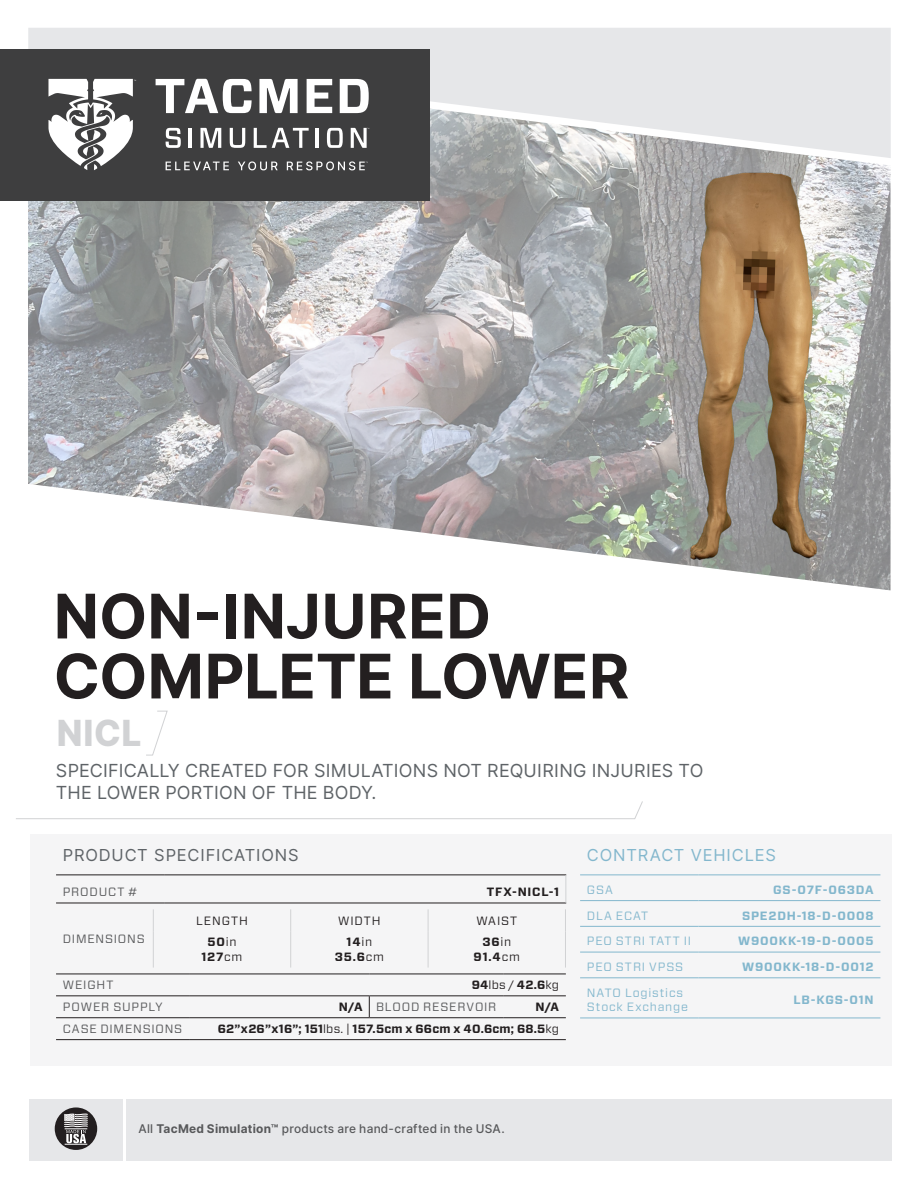
<style>
.page{position:relative;width:918px;height:1188px;background:#fff}
.page>*{position:absolute;margin:0;border:0;box-sizing:border-box;transform-origin:0 0}
.t1{font:700 61.5px "Inter";letter-spacing:.005em;color:#231f20}
.t2{font:800 36px "Inter";color:#d1d2d4}
.t3{font:18px/21.6px "Inter";letter-spacing:.015em;color:#5e6367}
.t4{font:16.5px "Inter";letter-spacing:.05em;color:#5e6367}
.t5{font:16.5px "Inter";letter-spacing:.05em;color:#83b7cd}
.t6{font:700 12px/14.4px "Forza";letter-spacing:.025em;color:#231f20;text-align:center}
.t7{font:700 12px "Forza";letter-spacing:.07em;color:#83b7cd}
.t8{font:12px "Forza";letter-spacing:.065em;color:#57585a}
.t9{font:12px/14.4px "Forza";letter-spacing:.075em;color:#83b7cd}
.t10{font:500 12px "Inter";letter-spacing:.02em;color:#57585a}
.t11{font:12px "Forza";letter-spacing:.08em;color:#231f20}
.s1{font-weight:400}
.s2{font-weight:700}
</style>
<div class="page">
<img style="left:28px;top:158px;width:863px;height:432px">
<img style="left:690px;top:173px;width:126px;height:386px">
<svg style="left:28px;top:28px;width:863px;height:130px;background:#e0e1e3"></svg>
<div style="left:0;top:49px;width:429px;height:151px;background:#3e3e3f"></div>
<svg style="left:146px;top:710px;width:22px;height:46px"></svg>
<svg style="left:16px;top:801px;width:627px;height:18px"></svg>
<div style="left:126px;top:1099px;width:766px;height:61px;background:#e6e7e9"></div>
<div style="left:29px;top:1099px;width:94px;height:61px;background:#e6e7e9"></div>
<div style="left:55px;top:1107px;width:42px;height:43px;background:#231f20;border-radius:50%"></div>
<svg style="left:64px;top:1113px;width:24px;height:32px"></svg>
<svg style="left:166px;top:162px;width:63px;height:8px"></svg>
<svg style="left:238px;top:161px;width:40px;height:9px"></svg>
<svg style="left:156px;top:79px;width:96px;height:34px"></svg>
<svg style="left:259px;top:79px;width:39px;height:34px"></svg>
<svg style="left:307px;top:79px;width:25px;height:34px"></svg>
<svg style="left:340px;top:79px;width:29px;height:34px"></svg>
<svg style="left:166px;top:128px;width:15px;height:20px"></svg>
<hr style="left:189px;top:128px;width:3px;height:20px;background:#fff">
<svg style="left:200px;top:128px;width:21px;height:20px"></svg>
<svg style="left:230px;top:128px;width:15px;height:20px"></svg>
<svg style="left:254px;top:128px;width:55px;height:20px"></svg>
<hr style="left:316px;top:128px;width:3px;height:20px;background:#fff">
<svg style="left:327px;top:128px;width:16px;height:20px"></svg>
<svg style="left:351px;top:128px;width:18px;height:20px"></svg>
<svg style="left:49px;top:79px;width:87px;height:91px"></svg>
<svg style="left:287px;top:161px;width:81px;height:9px"></svg>
<div style="left:30px;top:835px;width:862px;height:231px;background:#f5f5f6"></div>
<hr style="left:56px;top:875px;width:108px;height:1px;background:#231f20">
<hr style="left:56px;top:903px;width:108px;height:1px;background:#231f20">
<hr style="left:164px;top:875px;width:402px;height:1px;background:#231f20">
<hr style="left:164px;top:903px;width:402px;height:1px;background:#231f20">
<svg style="left:565px;top:875px;width:1px;height:28px"></svg>
<svg style="left:153px;top:909px;width:1px;height:22px"></svg>
<svg style="left:290px;top:909px;width:1px;height:22px"></svg>
<svg style="left:428px;top:909px;width:1px;height:22px"></svg>
<svg style="left:565px;top:909px;width:1px;height:22px"></svg>
<hr style="left:153px;top:931px;width:1px;height:37px;background:#d1d2d4">
<hr style="left:290px;top:931px;width:1px;height:37px;background:#d1d2d4">
<hr style="left:428px;top:931px;width:1px;height:37px;background:#d1d2d4">
<hr style="left:565px;top:931px;width:1px;height:37px;background:#d1d2d4">
<hr style="left:56px;top:974px;width:133px;height:1px;background:#231f20">
<hr style="left:189px;top:974px;width:180px;height:1px;background:#231f20">
<hr style="left:369px;top:974px;width:134px;height:1px;background:#231f20">
<hr style="left:503px;top:974px;width:63px;height:1px;background:#231f20">
<hr style="left:56px;top:995px;width:133px;height:1px;background:#231f20">
<hr style="left:189px;top:995px;width:180px;height:1px;background:#231f20">
<hr style="left:369px;top:995px;width:134px;height:1px;background:#231f20">
<svg style="left:369px;top:996px;width:1px;height:21px"></svg>
<hr style="left:503px;top:995px;width:63px;height:1px;background:#231f20">
<hr style="left:56px;top:1017px;width:133px;height:1px;background:#231f20">
<hr style="left:189px;top:1017px;width:180px;height:1px;background:#231f20">
<hr style="left:369px;top:1017px;width:134px;height:1px;background:#231f20">
<hr style="left:503px;top:1017px;width:63px;height:1px;background:#231f20">
<hr style="left:56px;top:1039px;width:133px;height:1px;background:#231f20">
<hr style="left:189px;top:1039px;width:180px;height:1px;background:#231f20">
<hr style="left:369px;top:1039px;width:134px;height:1px;background:#231f20">
<hr style="left:503px;top:1039px;width:63px;height:1px;background:#231f20">
<hr style="left:580px;top:875px;width:118px;height:1px;background:#83b7cd">
<hr style="left:698px;top:875px;width:182px;height:1px;background:#83b7cd">
<hr style="left:580px;top:900px;width:118px;height:1px;background:#83b7cd">
<hr style="left:698px;top:900px;width:182px;height:1px;background:#83b7cd">
<hr style="left:580px;top:926px;width:118px;height:1px;background:#83b7cd">
<hr style="left:698px;top:926px;width:182px;height:1px;background:#83b7cd">
<hr style="left:580px;top:952px;width:118px;height:1px;background:#83b7cd">
<hr style="left:698px;top:952px;width:182px;height:1px;background:#83b7cd">
<hr style="left:580px;top:977px;width:118px;height:1px;background:#83b7cd">
<hr style="left:698px;top:977px;width:182px;height:1px;background:#83b7cd">
<hr style="left:580px;top:1018px;width:118px;height:1px;background:#83b7cd">
<hr style="left:698px;top:1018px;width:182px;height:1px;background:#83b7cd">
<p class="t1" style="left:54px;top:571px;width:439px">NON-INJURED</p>
<p class="t1" style="left:54px;top:631px;width:577px">COMPLETE LOWER</p>
<p class="t2" style="left:57px;top:706px;width:86px">NICL</p>
<p class="t3" style="left:56px;top:760px;width:649px">SPECIFICALLY CREATED FOR SIMULATIONS NOT REQUIRING INJURIES TO<br>THE LOWER PORTION OF THE BODY.</p>
<p class="t4" style="left:63px;top:843px;width:237px">PRODUCT SPECIFICATIONS</p>
<p class="t8" style="left:63px;top:884px;width:76px">PRODUCT #</p>
<p class="t6" style="left:487px;top:885px;width:74px">TFX-NICL-1</p>
<p class="t8" style="left:63px;top:930px;width:83px">DIMENSIONS</p>
<p class="t11" style="left:196px;top:912px;width:53px">LENGTH</p>
<p class="t11" style="left:338px;top:912px;width:44px">WIDTH</p>
<p class="t11" style="left:476px;top:912px;width:42px">WAIST</p>
<p class="t6" style="left:202px;top:935px;width:42px">50<span class="s1">in<br></span>127<span class="s1">cm</span></p>
<p class="t6" style="left:347px;top:935px;width:27px">14<span class="s1">in</span></p>
<p class="t6" style="left:482px;top:935px;width:30px">36<span class="s1">in</span></p>
<p class="t6" style="left:474px;top:950px;width:48px">91.4<span class="s1">cm</span></p>
<p class="t6" style="left:335px;top:950px;width:51px">35.6<span class="s1">cm</span></p>
<p class="t8" style="left:63px;top:977px;width:52px">WEIGHT</p>
<p class="t6" style="left:472px;top:978px;width:89px">94<span class="s1">lbs /</span> 42.6<span class="s1">kg</span></p>
<p class="t8" style="left:63px;top:999px;width:101px">POWER SUPPLY</p>
<p class="t6" style="left:339px;top:1000px;width:25px">N/A</p>
<p class="t8" style="left:376px;top:999px;width:122px">BLOOD RESERVOIR</p>
<p class="t6" style="left:535px;top:1000px;width:25px">N/A</p>
<p class="t8" style="left:63px;top:1021px;width:121px">CASE DIMENSIONS</p>
<p class="t6" style="left:218px;top:1022px;width:343px">62”x26”x16”; 151<span class="s1">lbs. |</span> 157.5cm x 66cm x 40.6cm; 68.5<span class="s1">kg</span></p>
<p class="t5" style="left:587px;top:843px;width:191px">CONTRACT VEHICLES</p>
<p class="t9" style="left:587px;top:882px;width:27px">GSA</p>
<p class="t7" style="left:773px;top:882px;width:102px">GS-07F-063DA</p>
<p class="t9" style="left:587px;top:908px;width:63px">DLA ECAT</p>
<p class="t7" style="left:742px;top:907px;width:133px">SPE2DH-18-D-0008</p>
<p class="t9" style="left:587px;top:934px;width:106px">PEO STRI TATT II</p>
<p class="t7" style="left:738px;top:933px;width:137px">W900KK-19-D-0005</p>
<p class="t9" style="left:587px;top:960px;width:98px">PEO STRI VPSS</p>
<p class="t7" style="left:742px;top:959px;width:133px">W900KK-18-D-0012</p>
<p class="t9" style="left:587px;top:985px;width:103px">NATO Logistics<br>Stock Exchange</p>
<p class="t7" style="left:793px;top:992px;width:82px">LB-KGS-01N</p>
<p class="t10" style="left:138px;top:1120px;width:368px">All <span class="s2">TacMed Simulation™</span> products are hand-crafted in the USA.</p>
</div>
